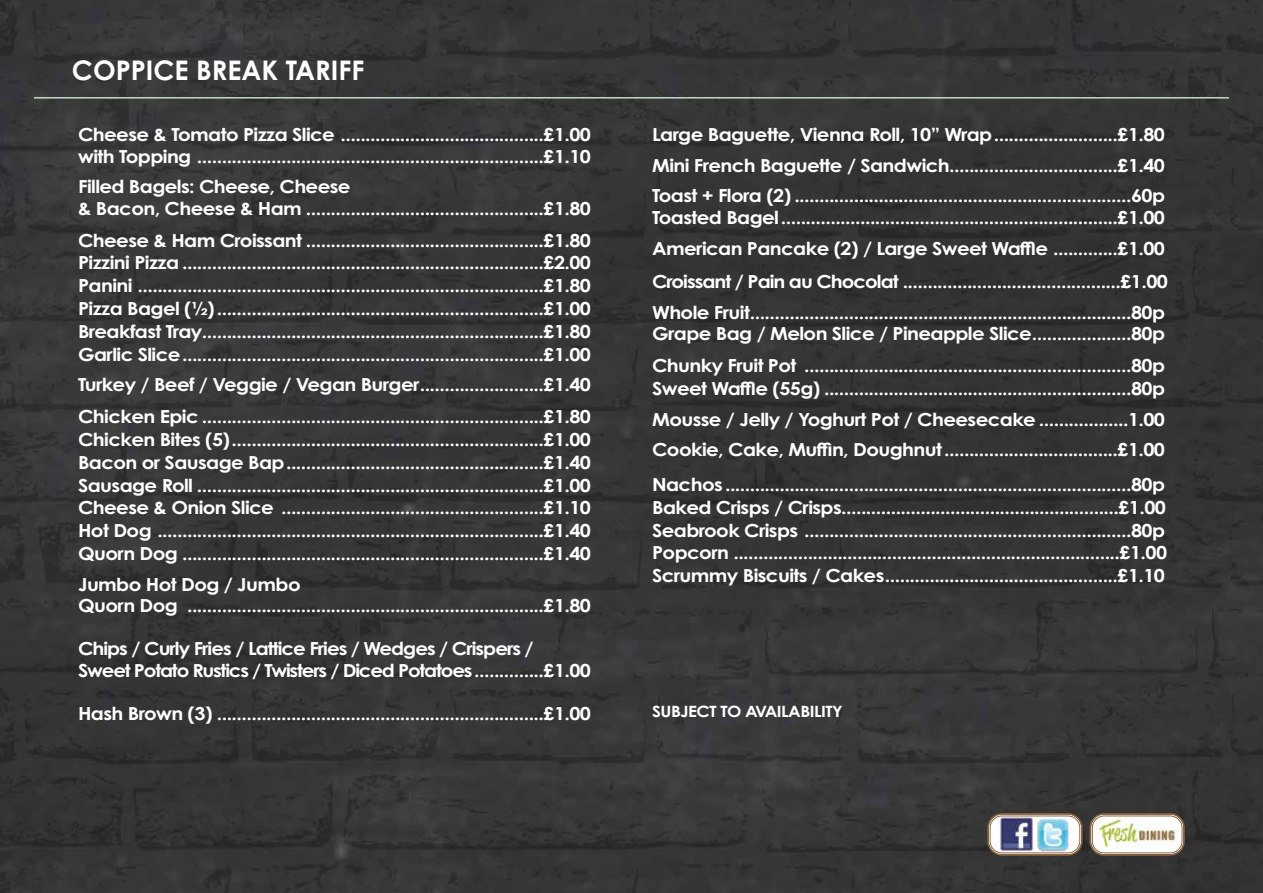
<style>
.page{position:relative;width:1263px;height:893px;background:#fff}
.page>*{position:absolute;margin:0;border:0;box-sizing:border-box;transform-origin:0 0}
.t1{font:700 27px "Century Gothic Pro";color:#fff}
.t2{font:700 18px/22.8px "Century Gothic Pro";letter-spacing:-.03em;color:#fff;scale:1.1 1}
.t3{font:700 18px/30.6px "Century Gothic Pro";letter-spacing:-.05em;color:#fff;scale:1.1 1}
.t4{font:700 18px/21.6px "Century Gothic Pro";letter-spacing:-.055em;color:#fff;scale:1.1 1}
.t5{font:700 15.6px "Century Gothic Pro";letter-spacing:-.03em;color:#fff;scale:1.1 1}
</style>
<div class="page">
<img style="left:0;top:0;width:1263px;height:893px">
<svg style="left:1091px;top:815px;width:92px;height:39px"></svg>
<img style="left:1096px;top:816px;width:82px;height:36px">
<div style="left:1089px;top:813px;width:96px;height:43px;border:2px solid #8c643e;border-radius:14px"></div>
<div style="left:1092px;top:816px;width:90px;height:37px;border:1px solid #8c643e;border-radius:12px"></div>
<svg style="left:989px;top:815px;width:92px;height:39px"></svg>
<img style="left:996px;top:816px;width:77px;height:37px">
<div style="left:987px;top:813px;width:95px;height:43px;border:2px solid #8c643e;border-radius:14px"></div>
<div style="left:990px;top:816px;width:90px;height:37px;border:1px solid #8c643e;border-radius:12px"></div>
<hr style="left:34px;top:97px;width:1195px;height:2px;background:#c7dac6">
<h1 class="t1" style="left:72px;top:54px;width:294px">COPPICE BREAK TARIFF</h1>
<p class="t2" style="left:78px;top:123px;width:468px;line-height:21.6px">Cheese &amp; Tomato Pizza Slice .........................................£1.00 with Topping ......................................................................£1.10</p>
<p class="t2" style="left:78px;top:176px;width:468px;line-height:21.6px">Filled Bagels: Cheese, Cheese<br>&amp; Bacon, Cheese &amp; Ham ................................................£1.80</p>
<p class="t2" style="left:78px;top:228px;width:468px;text-align:justify">Cheese &amp; Ham Croissant ................................................£1.80<br>Pizzini Pizza .........................................................................£2.00<br>Panini ..................................................................................£1.80<br>Pizza Bagel (½)..................................................................£1.00<br>Breakfast Tray.....................................................................£1.80<br>Garlic Slice.........................................................................£1.00</p>
<p class="t2" style="left:78px;top:368px;width:468px;line-height:31.8px">Turkey / Beef / Veggie / Vegan Burger.........................£1.40<br>Chicken Epic .....................................................................£1.80</p>
<p class="t2" style="left:78px;top:428px;width:468px;text-align:justify">Chicken Bites (5)...............................................................£1.00<br>Bacon or Sausage Bap....................................................£1.40<br>Sausage Roll ......................................................................£1.00<br>Cheese &amp; Onion Slice .....................................................£1.10<br>Hot Dog ..............................................................................£1.40<br>Quorn Dog .........................................................................£1.40</p>
<p class="t2" style="left:78px;top:573px;width:468px;line-height:21.6px">Jumbo Hot Dog / Jumbo<br>Quorn Dog ........................................................................£1.80</p>
<p class="t4" style="left:78px;top:638px;width:468px">Chips / Curly Fries / Lattice Fries / Wedges / Crispers /<br>Sweet Potato Rustics / Twisters / Diced Potatoes..............£1.00</p>
<p class="t2" style="left:78px;top:702px;width:468px">Hash Brown (3) ..................................................................£1.00</p>
<p class="t2" style="left:652px;top:119px;width:468px;line-height:30.6px;text-align:justify">Large Baguette, Vienna Roll, 10” Wrap.........................£1.80<br>Mini French Baguette / Sandwich..................................£1.40<br>Toast + Flora (2) ....................................................................60p</p>
<p class="t2" style="left:652px;top:202px;width:468px;line-height:30.6px">Toasted Bagel....................................................................£1.00<br>American Pancake (2) / Large Sweet Waffle .............£1.00</p>
<p class="t3" style="left:652px;top:266px;width:470px">Croissant / Pain au Chocolat ............................................£1.00<br>Whole Fruit.............................................................................80p</p>
<p class="t2" style="left:652px;top:318px;width:468px;line-height:31.8px">Grape Bag / Melon Slice / Pineapple Slice....................80p<br>Chunky Fruit Pot ..................................................................80p</p>
<p class="t2" style="left:652px;top:373px;width:468px;line-height:30.6px;text-align:justify">Sweet Waffle (55g) ..............................................................80p Mousse / Jelly / Yoghurt Pot / Cheesecake ..................1.00<br>Cookie, Cake, Muffin, Doughnut...................................£1.00</p>
<p class="t2" style="left:652px;top:473px;width:470px;text-align:justify">Nachos ..................................................................................80p Baked Crisps / Crisps........................................................£1.00<br>Seabrook Crisps ..................................................................80p Popcorn ..............................................................................£1.00<br>Scrummy Biscuits / Cakes...............................................£1.10</p>
<p class="t5" style="left:652px;top:702px;width:175px">SUBJECT TO AVAILABILITY</p>
</div>
